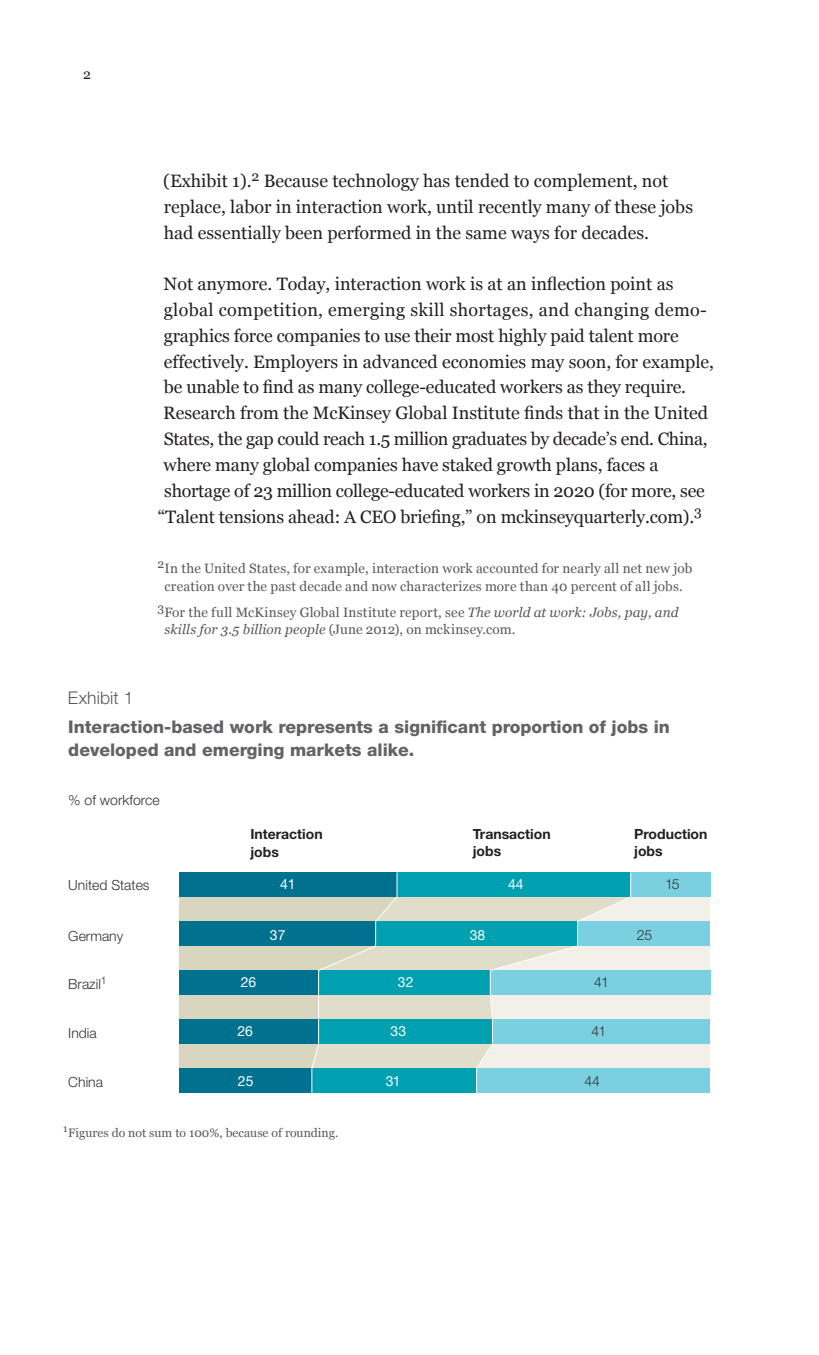
<style>
.page{position:relative;width:819px;height:1355px;background:#fff}
.page>*{position:absolute;margin:0;border:0;box-sizing:border-box;transform-origin:0 0}
.Body_text{font:17.85px/25.9px "Georgia";color:#231f20}
.Body_text-2{font:17.85px "Georgia";letter-spacing:-.02em;color:#231f20}
.Body_text-3{font:17.85px "Georgia";letter-spacing:.02em;color:#231f20}
.t1{font:800 17.5px/22.8px "Helvetica Neue LT Std";color:#636366}
.Footnote-sentences{font:300 17.5px "Helvetica Neue LT Std";letter-spacing:.005em;color:#57585a}
.t2{font:300 14px "Helvetica Neue LT Std";color:#313232}
.t3{font:700 14px/17.5px "Helvetica Neue LT Std";color:#231f20}
.t4{font:14px "Helvetica Neue LT Std";color:#fff}
.t5{font:14px "Helvetica Neue LT Std";color:#fbfbfa}
.t6{font:14px "Georgia";color:#231f20}
.Footnote-sentences-2{font:13.65px/17.5px "Georgia";letter-spacing:.015em;color:#57585a;text-align:center}
.t7{font:12.25px "Georgia";color:#57585a}
.s1{font-style:italic}
</style>
<div class="page">
<div style="left:416px;top:884px;width:294px;height:202px;background:#f2f0e8"></div>
<div style="left:398px;top:897px;width:78px;height:171px;background:#e0ddca"></div>
<div style="left:179px;top:897px;width:132px;height:171px;background:#d9d6bf"></div>
<div style="left:397px;top:872px;width:234px;height:25px;background:#00a0b0"></div>
<div style="left:631px;top:872px;width:79px;height:25px;background:#7bd0e0"></div>
<div style="left:179px;top:872px;width:218px;height:25px;background:#00718e"></div>
<div style="left:477px;top:1068px;width:233px;height:25px;background:#7bd0e0"></div>
<div style="left:312px;top:1068px;width:165px;height:25px;background:#00a0b0"></div>
<div style="left:179px;top:1068px;width:133px;height:25px;background:#00718e"></div>
<div style="left:578px;top:921px;width:132px;height:25px;background:#7bd0e0"></div>
<div style="left:376px;top:921px;width:202px;height:25px;background:#00a0b0"></div>
<div style="left:179px;top:921px;width:197px;height:25px;background:#00718e"></div>
<div style="left:493px;top:1019px;width:217px;height:25px;background:#7bd0e0"></div>
<div style="left:490px;top:970px;width:220px;height:25px;background:#7bd0e0"></div>
<div style="left:317px;top:1019px;width:176px;height:25px;background:#00a0b0"></div>
<div style="left:179px;top:1019px;width:140px;height:25px;background:#00718e"></div>
<div style="left:319px;top:970px;width:171px;height:25px;background:#00a0b0"></div>
<div style="left:179px;top:970px;width:140px;height:25px;background:#00718e"></div>
<svg style="left:311px;top:872px;width:87px;height:221px"></svg>
<svg style="left:476px;top:872px;width:156px;height:221px"></svg>
<p class="t6" style="left:83px;top:66px;width:9px">2</p>
<p class="Footnote-sentences" style="left:68px;top:687px;width:67px">Exhibit 1</p>
<p class="Body_text" style="left:163px;top:168px;width:531px">(Exhibit 1).<sup>2</sup> Because technology has tended to complement, not replace, labor in interaction work, until recently many of these jobs had essentially been performed in the same ways for decades.</p>
<p class="Body_text" style="left:164px;top:271px;width:511px">Not anymore. Today, interaction work is at an inflection point as</p>
<p class="Body_text-3" style="left:164px;top:300px;width:545px">global competition, emerging skill shortages, and changing demo-</p>
<p class="Body_text" style="left:164px;top:323px;width:517px">graphics force companies to use their most highly paid talent more</p>
<p class="Body_text" style="left:164px;top:348px;width:552px">effectively. Employers in advanced economies may soon, for example,</p>
<p class="Body_text" style="left:164px;top:374px;width:524px">be unable to find as many college-educated workers as they require.</p>
<p class="Body_text" style="left:163px;top:400px;width:546px">Research from the McKinsey Global Institute finds that in the United</p>
<p class="Body_text-2" style="left:164px;top:429px;width:545px">States, the gap could reach 1.5 million graduates by decade’s end. China,</p>
<p class="Body_text" style="left:164px;top:452px;width:496px">where many global companies have staked growth plans, faces a</p>
<p class="Body_text" style="left:164px;top:477px;width:542px">shortage of 23 million college-educated workers in 2020 (for more, see</p>
<p class="Body_text" style="left:158px;top:503px;width:546px">“Talent tensions ahead: A CEO briefing,” on mckinseyquarterly.com).<sup>3</sup></p>
<p class="Footnote-sentences-2" style="left:158px;top:559px;width:536px"><sup>2</sup>In the United States, for example, interaction work accounted for nearly all net new job creation over the past decade and now characterizes more than 40 percent of all jobs.</p>
<p class="Footnote-sentences-2" style="left:164px;top:603px;width:516px;text-align:left;text-indent:-7px"><sup>3</sup>For the full McKinsey Global Institute report, see <span class="s1">The world at work: Jobs, pay, and skills for 3.5 billion people</span> (June 2012), on mckinsey.com.</p>
<p class="t1" style="left:68px;top:715px;width:603px">Interaction-based work represents a significant proportion of jobs in developed and emerging markets alike.</p>
<p class="t2" style="left:68px;top:791px;width:93px">% of workforce</p>
<p class="t3" style="left:250px;top:823px;width:74px;line-height:18.9px">Interaction jobs</p>
<p class="t3" style="left:473px;top:824px;width:80px">Transaction jobs</p>
<p class="t3" style="left:634px;top:824px;width:75px">Production jobs</p>
<p class="t5" style="left:508px;top:875px;width:17px">44</p>
<p class="t4" style="left:280px;top:875px;width:17px">41</p>
<p class="t2" style="left:68px;top:876px;width:83px">United States</p>
<p class="t2" style="left:665px;top:875px;width:16px">15</p>
<p class="t4" style="left:270px;top:926px;width:17px">37</p>
<p class="t5" style="left:470px;top:926px;width:17px">38</p>
<p class="t2" style="left:68px;top:927px;width:56px">Germany</p>
<p class="t2" style="left:637px;top:926px;width:17px">25</p>
<p class="t2" style="left:68px;top:975px;width:40px">Brazil<sup>1</sup></p>
<p class="t2" style="left:594px;top:973px;width:16px">41</p>
<p class="t4" style="left:241px;top:974px;width:17px">26</p>
<p class="t5" style="left:398px;top:974px;width:17px">32</p>
<p class="t4" style="left:237px;top:1022px;width:17px">26</p>
<p class="t5" style="left:391px;top:1022px;width:17px">33</p>
<p class="t2" style="left:68px;top:1024px;width:30px">India</p>
<p class="t2" style="left:592px;top:1022px;width:16px">41</p>
<p class="t4" style="left:238px;top:1072px;width:17px">25</p>
<p class="t5" style="left:386px;top:1072px;width:16px">31</p>
<p class="t2" style="left:68px;top:1073px;width:36px">China</p>
<p class="t2" style="left:585px;top:1072px;width:17px">44</p>
<p class="t7" style="left:63px;top:1126px;width:277px"><sup>1</sup>Figures do not sum to 100%, because of rounding.</p>
</div>
